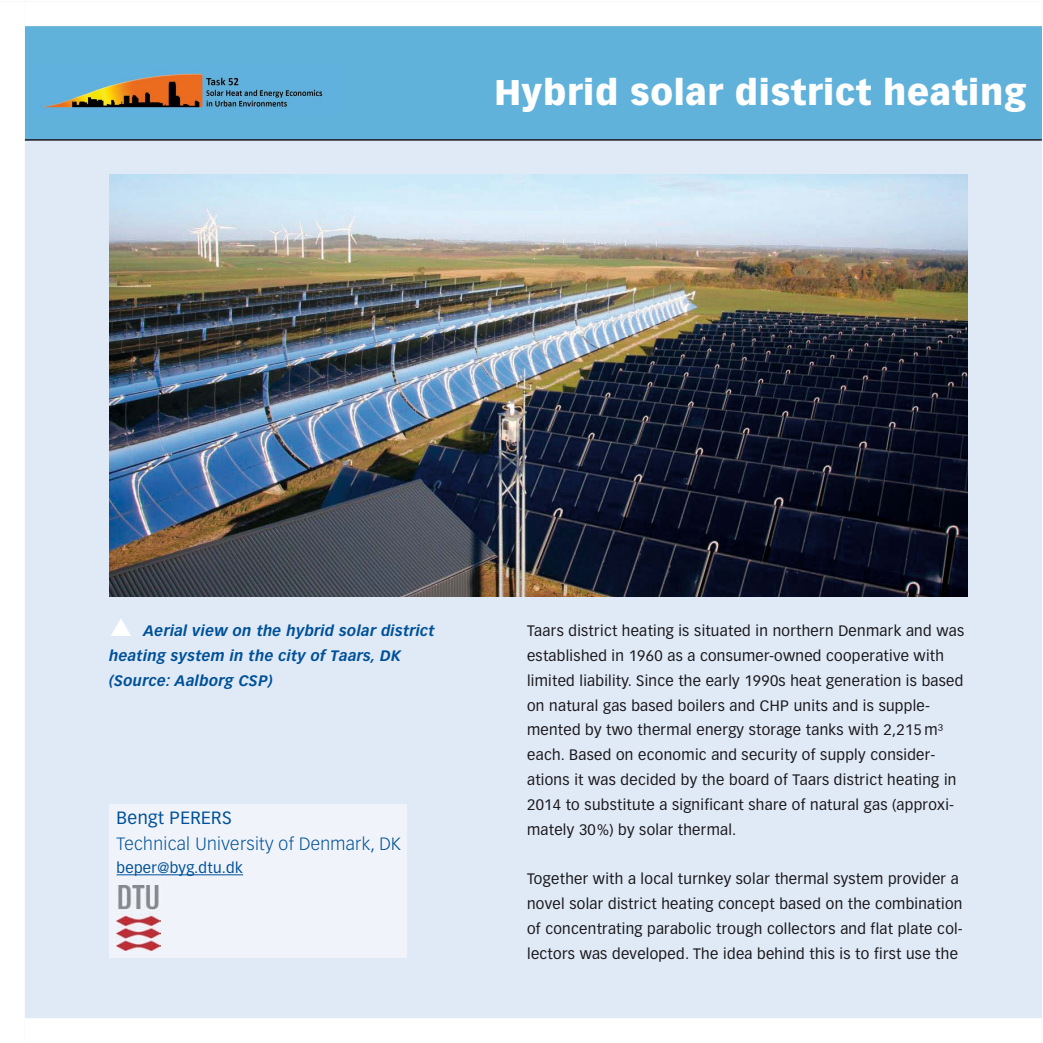
<style>
.page{position:relative;width:1043px;height:1043px;background:#fff}
.page>*{position:absolute;margin:0;border:0;box-sizing:border-box;transform-origin:0 0}
.t1{font:900 35px "Vectora LH";letter-spacing:.02em;color:#fff}
.t2{font:300 17.5px "Vectora LH";letter-spacing:.02em;color:#005097}
.t3{font:17.5px "Vectora LH";letter-spacing:.02em;color:#005097}
.t4{font:14.88px/24.8px "Vectora LH";letter-spacing:.025em;color:#1a171b}
.t5{font:italic 700 14.88px/24.8px "Vectora LH";letter-spacing:.015em;color:#005097}
.t6{font:14.88px "Vectora LH";letter-spacing:.025em;color:#005097}
</style>
<div class="page">
<div style="left:0;top:1px;width:1042px;height:1042px;background:#dfeaf6"></div>
<div style="left:109px;top:804px;width:298px;height:26px;background:#f0f4fa"></div>
<div style="left:109px;top:830px;width:298px;height:26px;background:#f0f4fa"></div>
<div style="left:109px;top:856px;width:298px;height:25px;background:#f0f4fa"></div>
<hr style="left:117px;top:874px;width:126px;height:1px;background:#005097">
<div style="left:109px;top:881px;width:298px;height:77px;background:#f0f4fa"></div>
<div style="left:25px;top:1018px;width:1017px;height:25px;background:#fff"></div>
<div style="left:0;top:1px;width:25px;height:1042px;background:#fff"></div>
<div style="left:0;top:1px;width:1042px;height:139px;background:#60b2db"></div>
<div style="left:25px;top:1px;width:1017px;height:25px;background:#fff"></div>
<hr style="left:25px;top:140px;width:1017px;height:1px;background:#1a171b">
<div style="left:0;top:1px;width:25px;height:139px;background:#fff"></div>
<img style="left:43px;top:73px;width:280px;height:35px">
<img style="left:109px;top:175px;width:858px;height:422px">
<img style="left:117px;top:886px;width:44px;height:64px">
<h1 class="t1" style="left:494px;top:79px;width:533px">Hy brid so lar dis trict heat ing</h1>
<p class="t5" style="left:109px;top:620px;width:327px;text-indent:34px">Ae rial view on the hy brid so lar dis trict heat ing sys tem in the city of Taars, DK (Source: Aalborg CSP)</p>
<p class="t3" style="left:117px;top:811px;width:117px">Bengt PERERS</p>
<p class="t2" style="left:117px;top:836px;width:286px">Tech ni cal Uni ver sity of Den mark, DK</p>
<p class="t6" style="left:117px;top:862px;width:128px">beper@byg.dtu.dk</p>
<p class="t4" style="left:527px;top:620px;width:439px">Taars dis trict heat ing is sit u ated in north ern Den mark and was es tab lished in 1960 as a con sumer-owned co op er a tive with lim ited li a bil ity. Since the early 1990s heat gen er a tion is based on nat u ral gas based boil ers and CHP units and is sup ple - mented by two ther mal en ergy stor age tanks with 2,215 m³ each. Based on eco nomic and se cu rity of sup ply con sid er - ations it was de cided by the board of Taars dis trict heat ing in 2014 to sub sti tute a sig nif i cant share of nat u ral gas (ap prox i - mately 30%) by so lar ther mal.</p>
<p class="t4" style="left:527px;top:868px;width:437px">To gether with a lo cal turn key so lar ther mal sys tem pro vider a novel so lar dis trict heat ing con cept based on the com bi na tion of con cen trat ing par a bolic trough col lec tors and flat plate col&shy;lec tors was de vel oped. The idea be hind this is to first use the</p>
</div>
